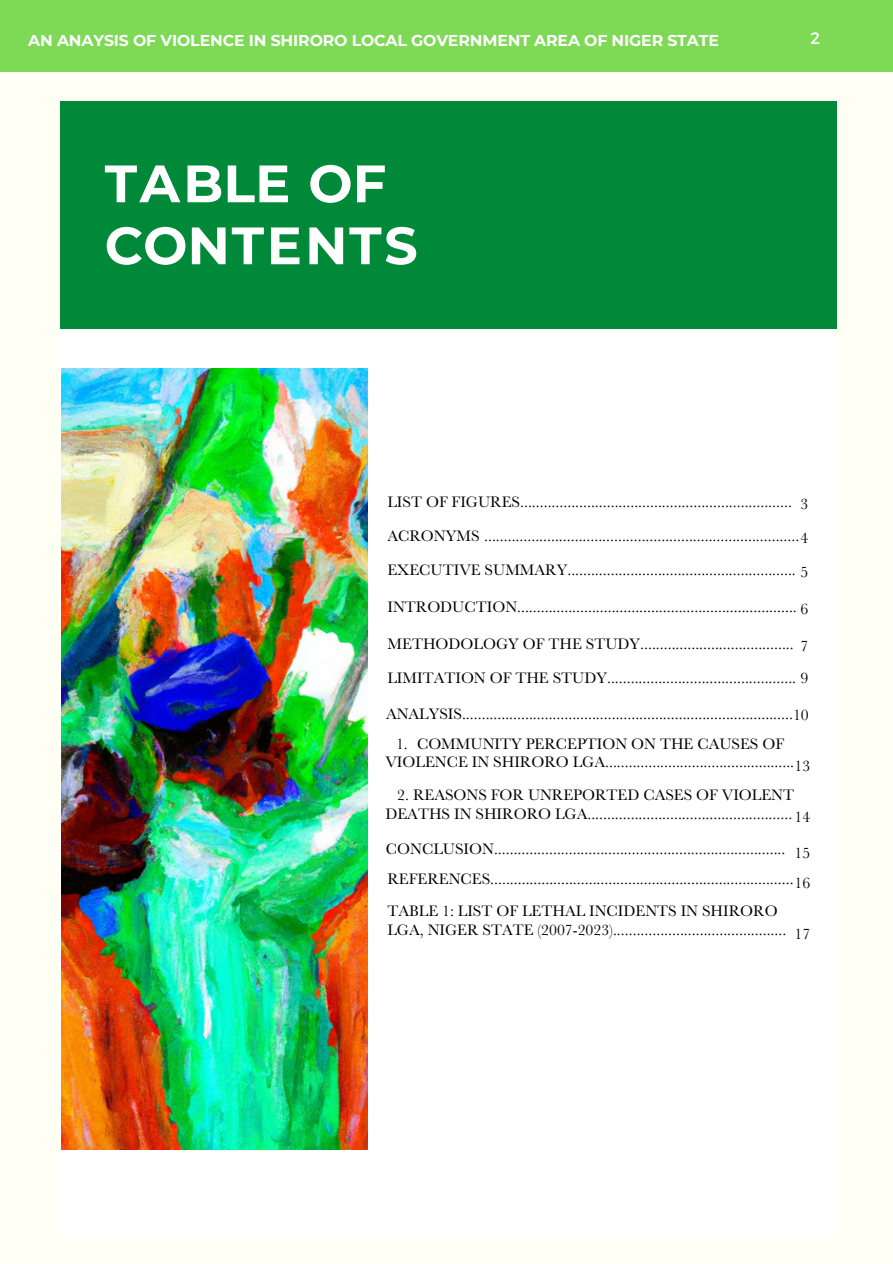
<style>
.page{position:relative;width:893px;height:1264px;background:#fff}
.page>*{position:absolute;margin:0;border:0;box-sizing:border-box;transform-origin:0 0}
.t1{font:700 52.5px/61.9px "Montserrat";letter-spacing:.03em;color:#fff}
.t2{font:16.5px "Montserrat";color:#fff}
.t3{font:15.75px/33.9px "Baskerville";color:#000}
.t4{font:700 15.75px "Montserrat";letter-spacing:-.01em;color:#fff}
</style>
<div class="page">
<div style="left:2px;top:0;width:890px;height:1262px;background:#fffff4"></div>
<div style="left:60px;top:102px;width:776px;height:226px;background:#008938"></div>
<div style="left:60px;top:329px;width:776px;height:907px;background:#fff"></div>
<img style="left:62px;top:369px;width:305px;height:780px">
<div style="left:0;top:0;width:892px;height:72px;background:#7ed957"></div>
<p class="t4" style="left:28px;top:29px;width:692px">AN ANAYSIS OF VIOLENCE IN SHIRORO LOCAL GOVERNMENT AREA OF NIGER STATE</p>
<p class="t1" style="left:105px;top:150px;width:314px">TABLE OF<br>CONTENTS</p>
<p class="t2" style="left:810px;top:27px;width:11px">2</p>
<p class="t3" style="left:387px;top:485px;width:413px">LIST OF FIGURES.....................................................................<br>ACRONYMS ................................................................................<br>EXECUTIVE SUMMARY..........................................................</p>
<p class="t3" style="left:800px;top:487px;width:9px;text-align:justify">3<br>4<br>5</p>
<p class="t3" style="left:387px;top:590px;width:422px">INTRODUCTION....................................................................... 6</p>
<p class="t3" style="left:387px;top:627px;width:408px">METHODOLOGY OF THE STUDY.......................................</p>
<p class="t3" style="left:800px;top:629px;width:9px">7</p>
<p class="t3" style="left:387px;top:661px;width:422px">LIMITATION OF THE STUDY................................................ 9</p>
<p class="t3" style="left:386px;top:696px;width:424px">ANALYSIS....................................................................................10</p>
<p class="t3" style="left:385px;top:734px;width:410px;line-height:18.9px;text-align:center">1. COMMUNITY PERCEPTION ON THE CAUSES OF<br>VIOLENCE IN SHIRORO LGA................................................</p>
<p class="t3" style="left:794px;top:749px;width:17px">13</p>
<p class="t3" style="left:385px;top:785px;width:410px;line-height:18.9px;text-align:right">2. REASONS FOR UNREPORTED CASES OF VIOLENT<br>DEATHS IN SHIRORO LGA....................................................</p>
<p class="t3" style="left:794px;top:800px;width:17px">14</p>
<p class="t3" style="left:386px;top:834px;width:409px;line-height:29.7px">CONCLUSION..........................................................................<br>REFERENCES.............................................................................</p>
<p class="t3" style="left:794px;top:838px;width:17px;line-height:30px">15<br>16</p>
<p class="t3" style="left:387px;top:901px;width:424px;line-height:18.9px">TABLE 1: LIST OF LETHAL INCIDENTS IN SHIRORO<br>LGA, NIGER STATE (2007-2023)............................................ 17</p>
</div>
